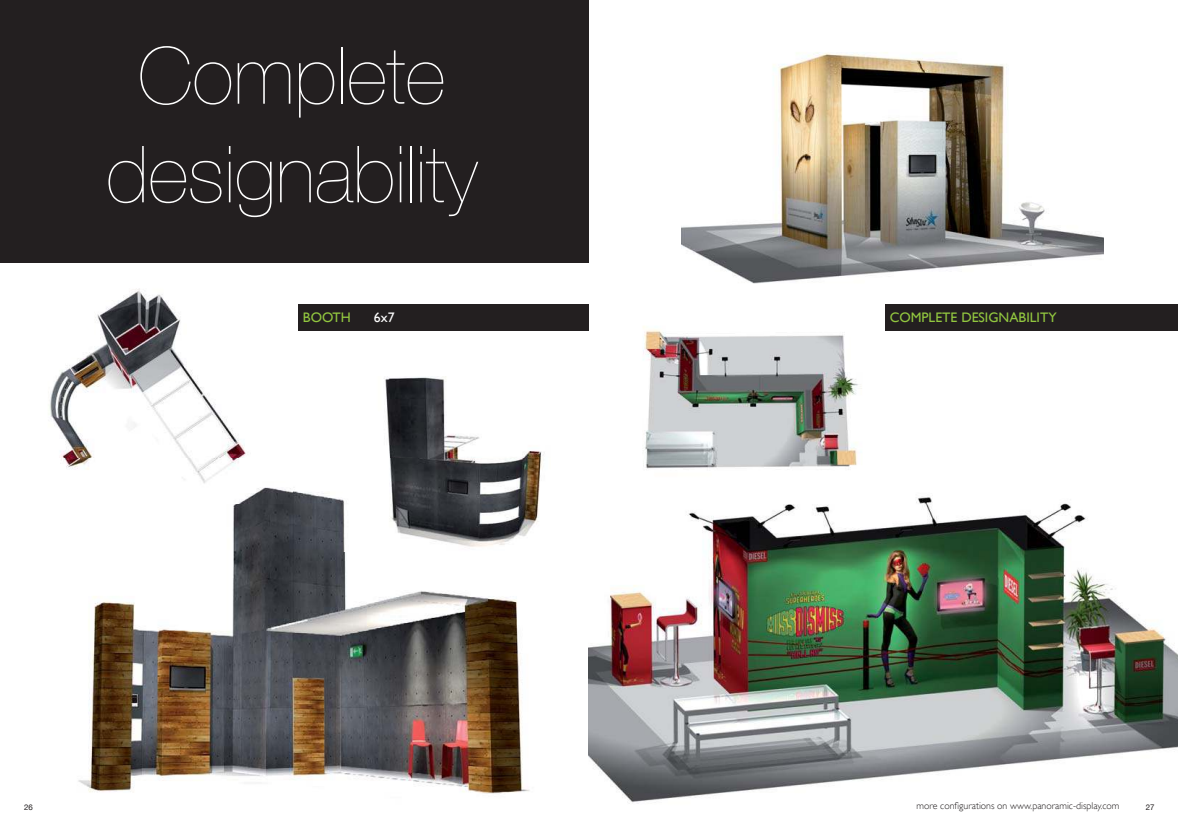
<style>
.page{position:relative;width:1178px;height:825px;background:#fff}
.page>*{position:absolute;margin:0;border:0;box-sizing:border-box;transform-origin:0 0}
.t1{font:200 78.9px/98.6px "Helvetica Neue";color:#fff;text-align:center}
.t2{font:13.8px "Gill Sans";color:#92c73f}
.t3{font:13.8px "Gill Sans";color:#fff}
.t4{font:300 9.9px "Gill Sans";color:#231f20}
.t5{font:7.95px "Helvetica Neue";color:#231f20}
</style>
<div class="page">
<img style="left:384px;top:376px;width:161px;height:83px">
<img style="left:49px;top:288px;width:197px;height:171px">
<img style="left:267px;top:491px;width:100px;height:289px">
<img style="left:78px;top:503px;width:189px;height:290px">
<img style="left:367px;top:591px;width:163px;height:203px">
<img style="left:343px;top:459px;width:199px;height:92px">
<img style="left:65px;top:459px;width:228px;height:44px">
<div style="left:0;top:0;width:589px;height:263px;background:#231f20"></div>
<div style="left:299px;top:304px;width:290px;height:27px;background:#231f20"></div>
<div style="left:885px;top:304px;width:293px;height:27px;background:#231f20"></div>
<img style="left:589px;top:496px;width:589px;height:308px">
<img style="left:681px;top:52px;width:423px;height:232px">
<img style="left:643px;top:326px;width:219px;height:143px">
<h1 class="t1" style="left:106px;top:33px;width:373px">Complete designability</h1>
<h2 class="t2" style="left:303px;top:312px;width:49px">BOOTH</h2>
<h2 class="t3" style="left:374px;top:312px;width:22px">6x7</h2>
<h2 class="t2" style="left:890px;top:312px;width:168px">COMPLETE DESIGNABILITY</h2>
<p class="t4" style="left:917px;top:801px;width:204px">more configurations on www.panoramic-display.com</p>
<p class="t5" style="left:24px;top:802px;width:10px">26</p>
<p class="t5" style="left:1146px;top:802px;width:10px">27</p>
</div>
